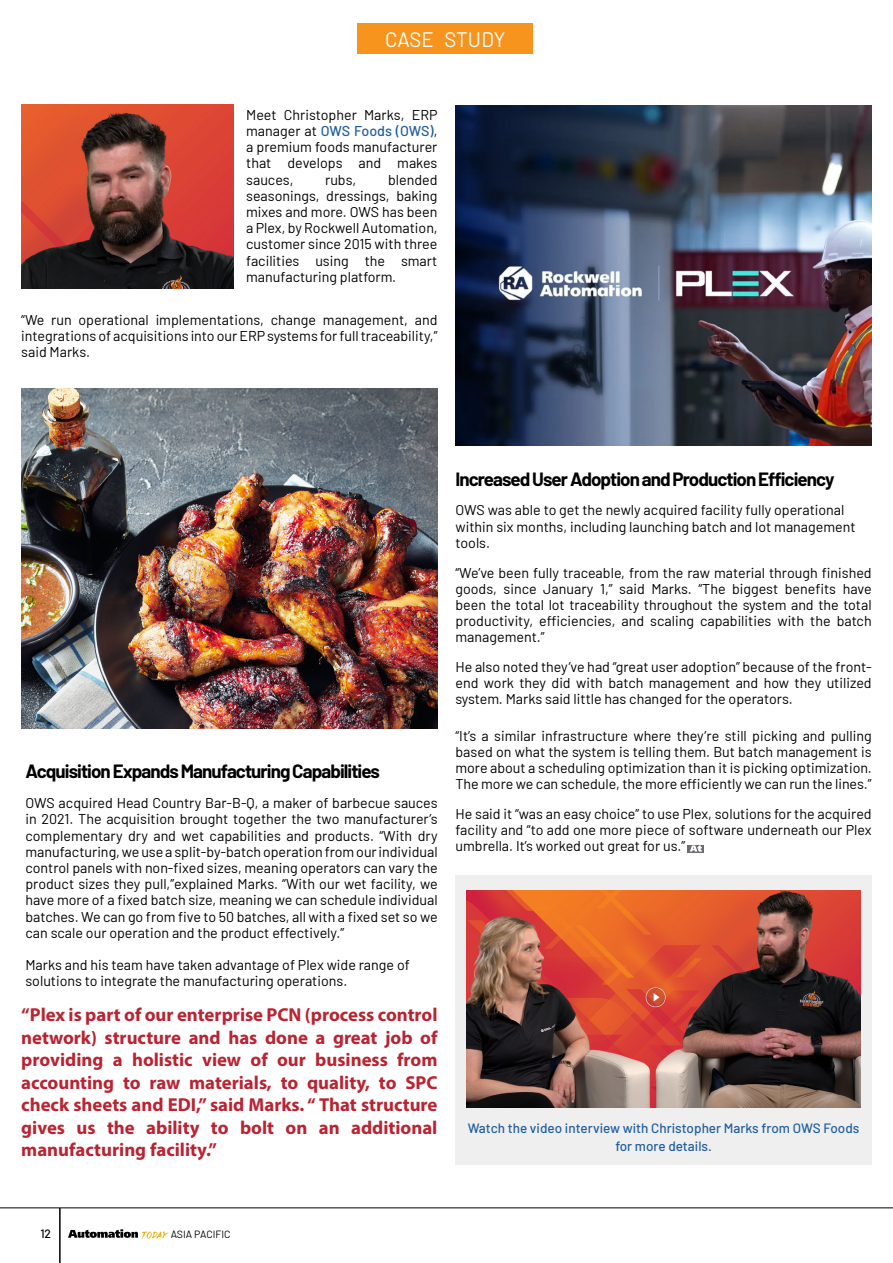
<style>
.page{position:relative;width:893px;height:1263px;background:#fff}
.page>*{position:absolute;margin:0;border:0;box-sizing:border-box;transform-origin:0 0}
.t1{font:21px "Barlow";letter-spacing:.01em;color:#fff}
.t2{font:700 18.75px/22.5px "Myriad Pro";color:#ba2332;text-align:justify}
.t3{font:700 18.75px "Barlow";letter-spacing:-.05em;color:#000}
.t4{font:14.25px/16.2px "Barlow";color:#000;text-align:justify}
.t5{font:500 13.5px/18px "Barlow";color:#215e9e;text-align:center}
.t6{font:500 12px "Barlow";color:#000}
.t7{font:10.5px "Barlow";color:#000}
.s1{font-weight:500;color:#215e9e}
</style>
<div class="page">
<hr style="left:0;top:1207px;width:893px;height:1px;background:#000">
<hr style="left:59px;top:1208px;width:2px;height:55px;background:#000">
<svg style="left:68px;top:1229px;width:101px;height:10px"></svg>
<div style="left:455px;top:875px;width:417px;height:290px;background:#efeff0"></div>
<img style="left:21px;top:105px;width:212px;height:184px">
<img style="left:21px;top:388px;width:416px;height:340px">
<div style="left:358px;top:23px;width:175px;height:31px;background:#f7941e"></div>
<img style="left:466px;top:891px;width:395px;height:216px">
<img style="left:455px;top:105px;width:417px;height:341px">
<div style="left:688px;top:844px;width:16px;height:8px;background:#6d6e71"></div>
<svg style="left:690px;top:845px;width:12px;height:7px"></svg>
<h1 class="t1" style="left:385px;top:24px;width:122px">CASE STUDY</h1>
<p class="t4" style="left:246px;top:105px;width:193px">Meet Christopher Marks, ERP manager at <span class="s1">OWS Foods (OWS)</span>, a premium foods manufacturer that develops and makes sauces,</p>
<p class="t4" style="left:246px;top:170px;width:193px;text-indent:142px">blended seasonings, dressings, baking mixes and more. OWS has been a Plex, by Rockwell Automation, customer since 2015 with three facilities using the smart manufacturing platform.</p>
<p class="t4" style="left:325px;top:170px;width:33px">rubs,</p>
<p class="t4" style="left:21px;top:310px;width:418px">“We run operational implementations, change management, and integrations of acquisitions into our ERP systems for full traceability,” said Marks.</p>
<h2 class="t3" style="left:25px;top:758px;width:356px">Acquisition Expands Manufacturing Capabilities</h2>
<p class="t4" style="left:25px;top:794px;width:414px">OWS acquired Head Country Bar-B-Q, a maker of barbecue sauces in 2021. The acquisition brought together the two manufacturer’s complementary dry and wet capabilities and products. “With dry manufacturing, we use a split-by-batch operation from our individual control panels with non-fixed sizes, meaning operators can vary the product sizes they pull,”explained Marks. “With our wet facility, we have more of a fixed batch size, meaning we can schedule individual batches. We can go from five to 50 batches, all with a fixed set so we can scale our operation and the product effectively.”</p>
<p class="t4" style="left:25px;top:955px;width:386px">Marks and his team have taken advantage of Plex wide range of solutions to integrate the manufacturing operations.</p>
<p class="t2" style="left:21px;top:1003px;width:418px">“Plex is part of our enterprise PCN (process control network) structure and has done a great job of providing a holistic view of our business from accounting to raw materials, to quality, to SPC check sheets and EDI,” said Marks. “ That structure gives us the ability to bolt on an additional manufacturing facility.”</p>
<h2 class="t3" style="left:455px;top:465px;width:380px">Increased User Adoption and Production Efficiency</h2>
<p class="t4" style="left:455px;top:501px;width:402px;text-align:left">OWS was able to get the newly acquired facility fully operational within six months, including launching batch and lot management tools.</p>
<p class="t4" style="left:455px;top:563px;width:418px">“We’ve been fully traceable, from the raw material through finished goods, since January 1,” said Marks. “The biggest benefits have been the total lot traceability throughout the system and the total productivity, efficiencies, and scaling capabilities with the batch management.”</p>
<p class="t4" style="left:455px;top:658px;width:418px">He also noted they’ve had “great user adoption” because of the front&shy;end work they did with batch management and how they utilized system. Marks said little has changed for the operators.</p>
<p class="t4" style="left:455px;top:726px;width:418px">“It’s a similar infrastructure where they’re still picking and pulling based on what the system is telling them. But batch management is more about a scheduling optimization than it is picking optimization.<br>The more we can schedule, the more efficiently we can run the lines.”</p>
<p class="t4" style="left:455px;top:804px;width:418px">He said it “was an easy choice” to use Plex, solutions for the acquired facility and “to add one more piece of software underneath our Plex umbrella. It’s worked out great for us.”</p>
<p class="t5" style="left:468px;top:1117px;width:393px">Watch the video interview with Christopher Marks from OWS Foods for more details.</p>
<p class="t6" style="left:40px;top:1225px;width:12px">12</p>
<p class="t7" style="left:171px;top:1226px;width:61px">ASIA PACIFIC</p>
</div>
